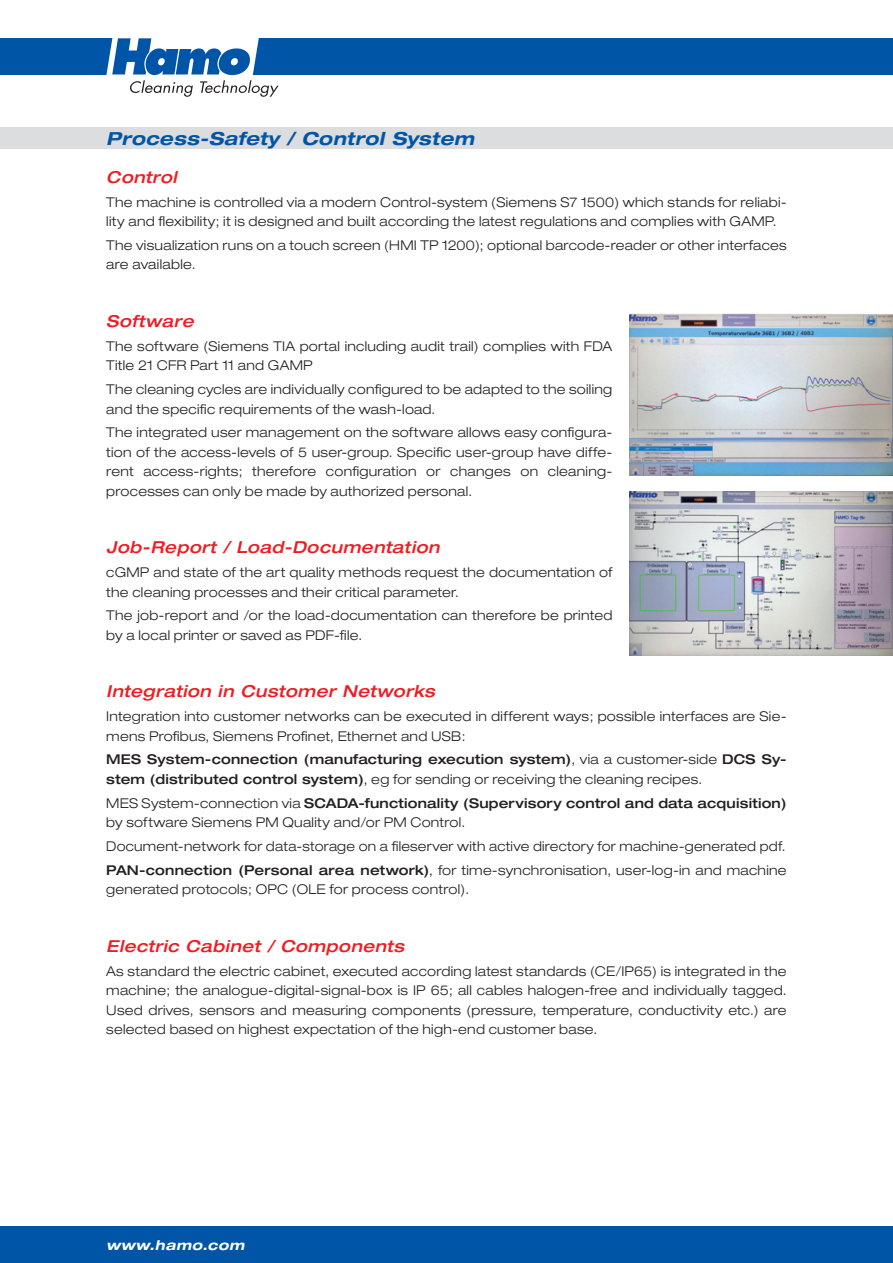
<style>
.page{position:relative;width:893px;height:1263px;background:#fff}
.page>*{position:absolute;margin:0;border:0;box-sizing:border-box;transform-origin:0 0}
.t1{font:italic 700 expanded 18px "Helvetica Neue";letter-spacing:.02em;color:#0155a7}
.t2{font:italic 500 expanded 16.5px "Helvetica Neue";letter-spacing:.025em;color:#ee1d23}
.t3{font:300 expanded 13.5px/19.5px "Helvetica Neue";letter-spacing:.02em;color:#231f20}
.t4{font:500 expanded 13.5px/19.5px "Helvetica Neue";letter-spacing:.01em;color:#231f20}
.t5{font:italic 700 expanded 13.5px "Helvetica Neue";letter-spacing:.035em;color:#fff}
.s1{font-weight:300}
.s2{font-weight:500}
</style>
<div class="page">
<img style="left:629px;top:314px;width:264px;height:161px">
<img style="left:629px;top:491px;width:264px;height:165px">
<div style="left:0;top:1227px;width:893px;height:36px;background:#0155a7"></div>
<div style="left:0;top:38px;width:893px;height:36px;background:#0155a7"></div>
<svg style="left:105px;top:38px;width:174px;height:59px"></svg>
<div style="left:0;top:128px;width:893px;height:21px;background:#dcdddf"></div>
<h1 class="t1" style="left:106px;top:128px;width:369px">Process-Safety / Control System</h1>
<p class="t2" style="left:106px;top:167px;width:72px">Control</p>
<p class="t3" style="left:106px;top:192px;width:682px">The machine is controlled via a modern Control-system (Siemens S7 1500) which stands for reliabi&shy;lity and flexibility; it is designed and built according the latest regulations and complies with GAMP.</p>
<p class="t3" style="left:106px;top:235px;width:682px">The visualization runs on a touch screen (HMI TP 1200); optional barcode-reader or other interfaces are available.</p>
<p class="t2" style="left:106px;top:311px;width:89px">Software</p>
<p class="t3" style="left:106px;top:336px;width:507px">The software (Siemens TIA portal including audit trail) complies with FDA<br>Title 21 CFR Part 11 and GAMP</p>
<p class="t3" style="left:106px;top:379px;width:507px">The cleaning cycles are individually configured to be adapted to the soiling and the specific requirements of the wash-load.</p>
<p class="t3" style="left:106px;top:423px;width:507px;text-align:justify">The integrated user management on the software allows easy configura&shy;tion of the access-levels of 5 user-group. Specific user-group have diffe&shy;rent access-rights; therefore configuration or changes on cleaning&shy;processes can only be made by authorized personal.</p>
<p class="t2" style="left:106px;top:537px;width:335px">Job-Report / Load-Documentation</p>
<p class="t3" style="left:106px;top:562px;width:508px">cGMP and state of the art quality methods request the documentation of the cleaning processes and their critical parameter.</p>
<p class="t3" style="left:106px;top:606px;width:507px">The job-report and /or the load-documentation can therefore be printed by a local printer or saved as PDF-file.</p>
<p class="t2" style="left:106px;top:681px;width:330px">Integration in Customer Networks</p>
<p class="t3" style="left:106px;top:706px;width:682px">Integration into customer networks can be executed in different ways; possible interfaces are Sie&shy;mens Profibus, Siemens Profinet, Ethernet and USB:</p>
<p class="t4" style="left:106px;top:750px;width:682px">MES System-connection (manufacturing execution system)<span class="s1">, via a customer-side</span> DCS Sy&shy;stem (distributed control system)<span class="s1">, eg for sending or receiving the cleaning recipes.</span></p>
<p class="t3" style="left:106px;top:793px;width:682px">MES System-connection via <span class="s2">SCADA-functionality (Supervisory control and data acquisition) </span>by software Siemens PM Quality and/or PM Control.</p>
<p class="t3" style="left:106px;top:834px;width:682px;line-height:23.7px">Document-network for data-storage on a fileserver with active directory for machine-generated pdf.<br><span class="s2">PAN-connection (Personal area network)</span>, for time-synchronisation, user-log-in and machine</p>
<p class="t3" style="left:106px;top:879px;width:364px">generated protocols; OPC (OLE for process control).</p>
<p class="t2" style="left:106px;top:936px;width:299px">Electric Cabinet / Components</p>
<p class="t3" style="left:106px;top:961px;width:682px;text-align:justify">As standard the electric cabinet, executed according latest standards (CE/IP65) is integrated in the machine; the analogue-digital-signal-box is IP 65; all cables halogen-free and individually tagged.<br>Used drives, sensors and measuring components (pressure, temperature, conductivity etc.) are selected based on highest expectation of the high-end customer base.</p>
<p class="t5" style="left:106px;top:1237px;width:140px">www.hamo.com</p>
</div>
